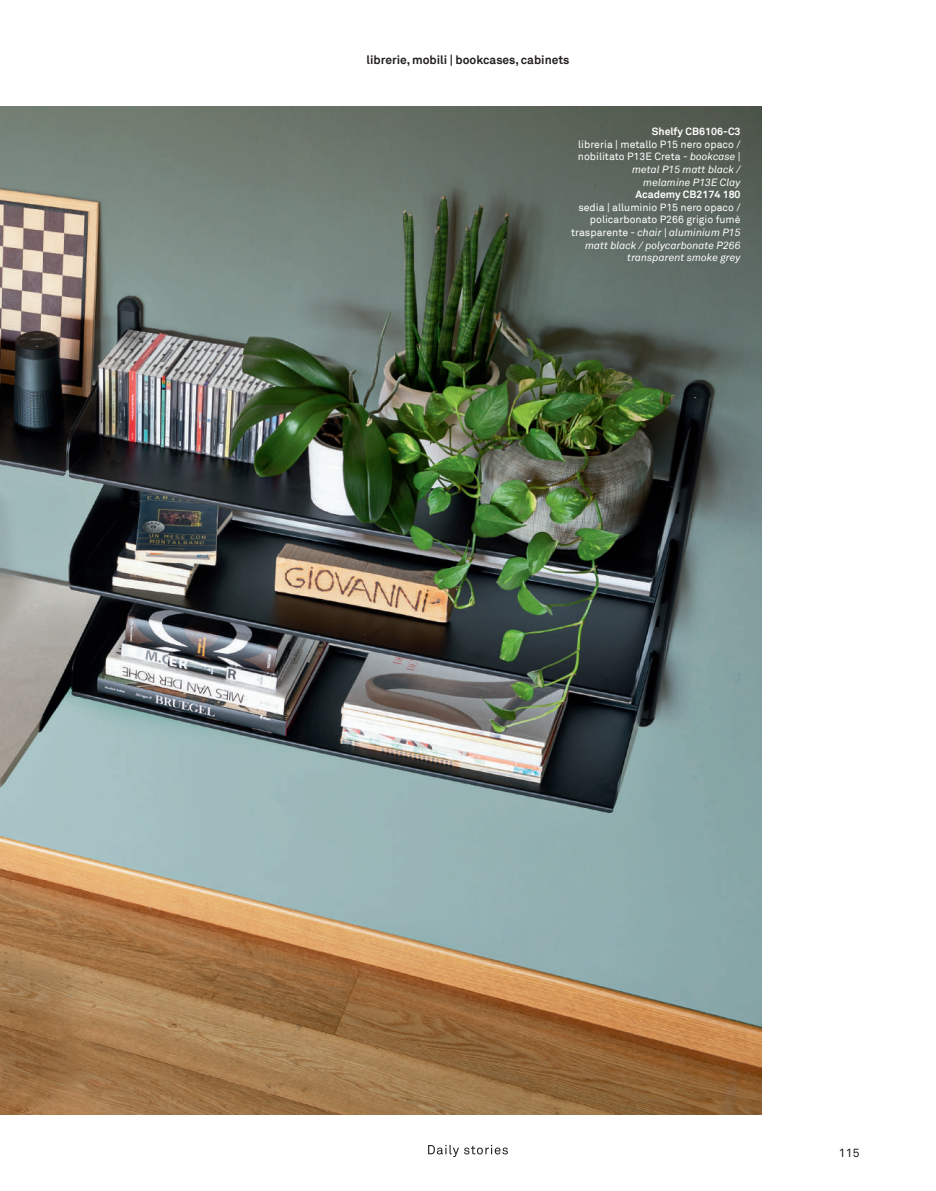
<style>
.page{position:relative;width:936px;height:1191px;background:#fff}
.page>*{position:absolute;margin:0;border:0;box-sizing:border-box;transform-origin:0 0}
.t1{font:700 12px "Akkurat";color:#231f20}
.t2{font:12px "Akkurat";color:#231f20}
.t3{font:10.5px/12.6px "Akkurat";color:#fff;text-align:right}
.t4{font:700 10.5px "Akkurat";color:#fff}
.s1{font-style:italic}
</style>
<div class="page">
<img style="left:0;top:106px;width:761px;height:1008px">
<svg style="left:428px;top:1144px;width:80px;height:13px"></svg>
<p class="t1" style="left:366px;top:52px;width:204px">librerie, mobili | bookcases, cabinets</p>
<p class="t4" style="left:651px;top:125px;width:90px">Shelfy CB6106-C3</p>
<p class="t3" style="left:578px;top:138px;width:164px">libreria | metallo P15 nero opaco / nobilitato P13E Creta - <span class="s1">bookcase | metal P15 matt black /<br>melamine P13E Clay</span></p>
<p class="t4" style="left:635px;top:188px;width:106px">Academy CB2174 180</p>
<p class="t3" style="left:571px;top:201px;width:171px">sedia | alluminio P15 nero opaco / policarbonato P266 grigio fumè trasparente - <span class="s1">chair | aluminium P15 matt black / polycarbonate P266 transparent smoke grey</span></p>
<p class="t2" style="left:838px;top:1145px;width:22px">115</p>
</div>
